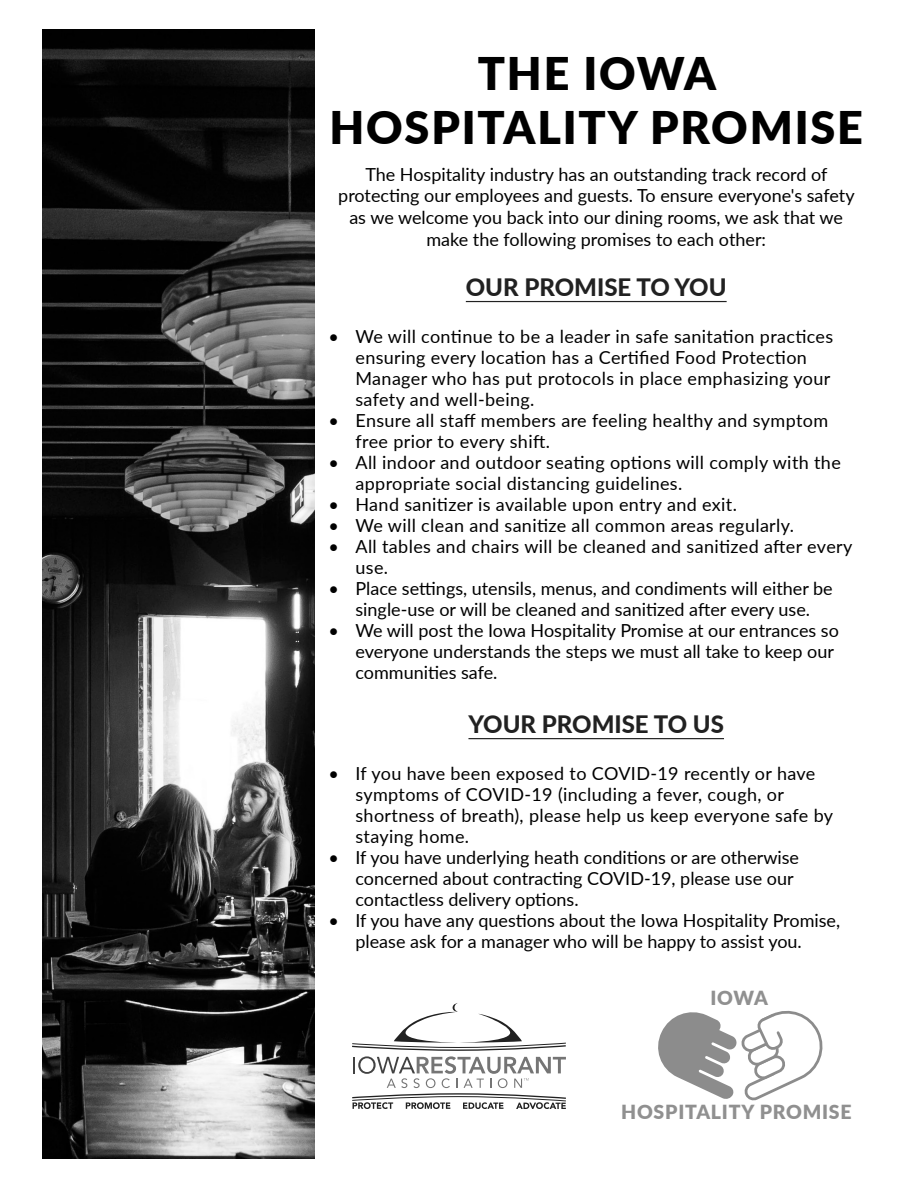
<style>
.page{position:relative;width:918px;height:1188px;background:#fff}
.page>*{position:absolute;margin:0;border:0;box-sizing:border-box;transform-origin:0 0}
.t1{font:900 45px/54px "Lato";letter-spacing:.04em;color:#000;text-align:center}
.t2{font:800 24px "Lato";color:#212121}
.t3{font:900 19.5px "Lato";letter-spacing:.04em;color:#909090}
.t4{font:18px/21px "Lato";color:#000}
.t5{font:18px/21px "Lato";letter-spacing:.02em;color:#000}
</style>
<div class="page">
<svg style="left:658px;top:1010px;width:165px;height:91px"></svg>
<hr style="left:466px;top:301px;width:261px;height:1px;background:#212121">
<hr style="left:468px;top:738px;width:256px;height:1px;background:#212121">
<img style="left:42px;top:29px;width:273px;height:1130px">
<svg style="left:352px;top:1003px;width:214px;height:106px"></svg>
<p class="t1" style="left:329px;top:45px;width:535px">THE IOWA<br>HOSPITALITY PROMISE</p>
<p class="t4" style="left:338px;top:163px;width:518px;line-height:21.6px;text-align:center">The Hospitality industry has an outstanding track record of protecting our employees and guests. To ensure everyone's safety as we welcome you back into our dining rooms, we ask that we make the following promises to each other:</p>
<p class="t2" style="left:466px;top:269px;width:262px">OUR PROMISE TO YOU</p>
<p class="t5" style="left:356px;top:325px;width:479px;text-indent:-27px">• We will continue to be a leader in safe sanitation practices ensuring every location has a Certified Food Protection Manager who has put protocols in place emphasizing your safety and well-being.</p>
<p class="t5" style="left:356px;top:409px;width:474px;text-indent:-27px">• Ensure all staff members are feeling healthy and symptom free prior to every shift.</p>
<p class="t5" style="left:356px;top:451px;width:487px;text-indent:-27px">• All indoor and outdoor seating options will comply with the appropriate social distancing guidelines.</p>
<p class="t5" style="left:328px;top:493px;width:410px">• Hand sanitizer is available upon entry and exit.</p>
<p class="t5" style="left:328px;top:514px;width:467px">• We will clean and sanitize all common areas regularly.</p>
<p class="t5" style="left:356px;top:535px;width:498px;text-indent:-27px">• All tables and chairs will be cleaned and sanitized after every use.</p>
<p class="t4" style="left:328px;top:577px;width:506px;text-align:center">• Place settings, utensils, menus, and condiments will either be single-use or will be cleaned and sanitized after every use.</p>
<p class="t4" style="left:356px;top:619px;width:485px;text-indent:-27px">• We will post the Iowa Hospitality Promise at our entrances so everyone understands the steps we must all take to keep our communities safe.</p>
<p class="t2" style="left:468px;top:707px;width:257px">YOUR PROMISE TO US</p>
<p class="t5" style="left:356px;top:762px;width:479px;text-indent:-27px">• If you have been exposed to COVID-19 recently or have symptoms of COVID-19 (including a fever, cough, or shortness of breath), please help us keep everyone safe by staying home.</p>
<p class="t4" style="left:356px;top:846px;width:445px;text-indent:-27px">• If you have underlying heath conditions or are otherwise concerned about contracting COVID-19, please use our contactless delivery options.</p>
<p class="t4" style="left:356px;top:909px;width:486px;text-indent:-27px">• If you have any questions about the Iowa Hospitality Promise, please ask for a manager who will be happy to assist you.</p>
<p class="t3" style="left:710px;top:983px;width:59px">IOWA</p>
<p class="t3" style="left:621px;top:1097px;width:232px">HOSPITALITY PROMISE</p>
</div>
